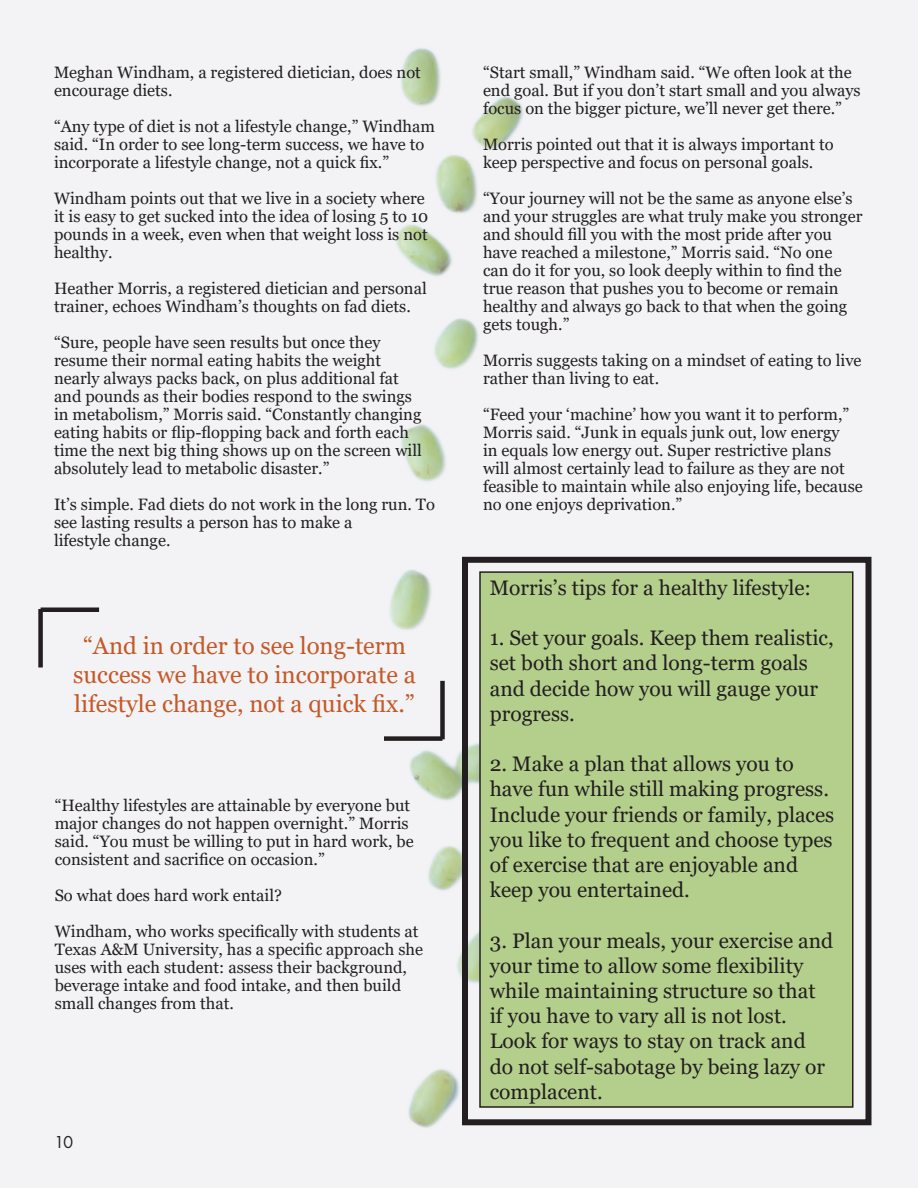
<style>
.page{position:relative;width:918px;height:1188px;background:#fff}
.page>*{position:absolute;margin:0;border:0;box-sizing:border-box;transform-origin:0 0}
.t1{font:24px/28.8px "Georgia";color:#c45929;text-align:center}
.t2{font:21px/25.2px "Georgia";color:#231f20}
.t3{font:18px "Futura PT";color:#231f20}
.t4{font:16.5px/18px "Georgia";color:#231f20}
</style>
<div class="page">
<div style="left:0;top:0;width:918px;height:1186px;background:#f3f3f5"></div>
<div style="left:384px;top:736px;width:58px;height:5px;background:#231f20"></div>
<div style="left:440px;top:681px;width:5px;height:58px;background:#231f20"></div>
<div style="left:462px;top:557px;width:410px;height:568px;border:6px solid #231f20"></div>
<div style="left:480px;top:572px;width:373px;height:535px;background:#b4cf8c"></div>
<div style="left:479px;top:571px;width:375px;height:537px;border:2px solid #231f20"></div>
<hr style="left:41px;top:608px;width:58px;height:4px;background:#231f20">
<div style="left:38px;top:609px;width:5px;height:59px;background:#231f20"></div>
<svg style="left:895px;top:1161px;width:8px;height:27px"></svg>
<p class="t4" style="left:54px;top:63px;width:368px">Meghan Windham, a registered dietician, does not encourage diets.</p>
<p class="t4" style="left:54px;top:117px;width:382px">“Any type of diet is not a lifestyle change,” Windham said. “In order to see long-term success, we have to incorporate a lifestyle change, not a quick fix.”</p>
<p class="t4" style="left:54px;top:189px;width:376px">Windham points out that we live in a society where it is easy to get sucked into the idea of losing 5 to 10 pounds in a week, even when that weight loss is not healthy.</p>
<p class="t4" style="left:54px;top:279px;width:374px">Heather Morris, a registered dietician and personal trainer, echoes Windham’s thoughts on fad diets.</p>
<p class="t4" style="left:54px;top:333px;width:369px">“Sure, people have seen results but once they resume their normal eating habits the weight nearly always packs back, on plus additional fat and pounds as their bodies respond to the swings in metabolism,” Morris said. “Constantly changing eating habits or flip-flopping back and forth each time the next big thing shows up on the screen will absolutely lead to metabolic disaster.”</p>
<p class="t4" style="left:54px;top:495px;width:383px">It’s simple. Fad diets do not work in the long run. To see lasting results a person has to make a<br>lifestyle change.</p>
<p class="t1" style="left:73px;top:632px;width:344px">“And in order to see long-term success we have to incorporate a lifestyle change, not a quick fix.”</p>
<p class="t4" style="left:55px;top:796px;width:360px">“Healthy lifestyles are attainable by everyone but major changes do not happen overnight.” Morris said. “You must be willing to put in hard work, be consistent and sacrifice on occasion.”</p>
<p class="t4" style="left:55px;top:877px;width:365px;line-height:36px">So what does hard work entail?<br>Windham, who works specifically with students at</p>
<p class="t4" style="left:55px;top:940px;width:370px">Texas A&amp;M University, has a specific approach she uses with each student: assess their background, beverage intake and food intake, and then build small changes from that.</p>
<p class="t3" style="left:54px;top:1131px;width:21px">10</p>
<p class="t4" style="left:483px;top:63px;width:379px">“Start small,” Windham said. “We often look at the end goal. But if you don’t start small and you always focus on the bigger picture, we’ll never get there.”</p>
<p class="t4" style="left:483px;top:135px;width:352px">Morris pointed out that it is always important to keep perspective and focus on personal goals.</p>
<p class="t4" style="left:483px;top:189px;width:381px">“Your journey will not be the same as anyone else’s and your struggles are what truly make you stronger and should fill you with the most pride after you have reached a milestone,” Morris said. “No one<br>can do it for you, so look deeply within to find the true reason that pushes you to become or remain healthy and always go back to that when the going gets tough.”</p>
<p class="t4" style="left:483px;top:351px;width:380px">Morris suggests taking on a mindset of eating to live rather than living to eat.</p>
<p class="t4" style="left:483px;top:405px;width:381px">“Feed your ‘machine’ how you want it to perform,” Morris said. “Junk in equals junk out, low energy<br>in equals low energy out. Super restrictive plans<br>will almost certainly lead to failure as they are not feasible to maintain while also enjoying life, because no one enjoys deprivation.”</p>
<p class="t2" style="left:490px;top:575px;width:323px">Morris’s tips for a healthy lifestyle:</p>
<p class="t2" style="left:490px;top:626px;width:346px">1. Set your goals. Keep them realistic, set both short and long-term goals and decide how you will gauge your progress.</p>
<p class="t2" style="left:490px;top:752px;width:346px">2. Make a plan that allows you to have fun while still making progress.<br>Include your friends or family, places you like to frequent and choose types of exercise that are enjoyable and keep you entertained.</p>
<p class="t2" style="left:490px;top:928px;width:345px">3. Plan your meals, your exercise and your time to allow some flexibility while maintaining structure so that if you have to vary all is not lost.<br>Look for ways to stay on track and do not self-sabotage by being lazy or complacent.</p>
</div>
